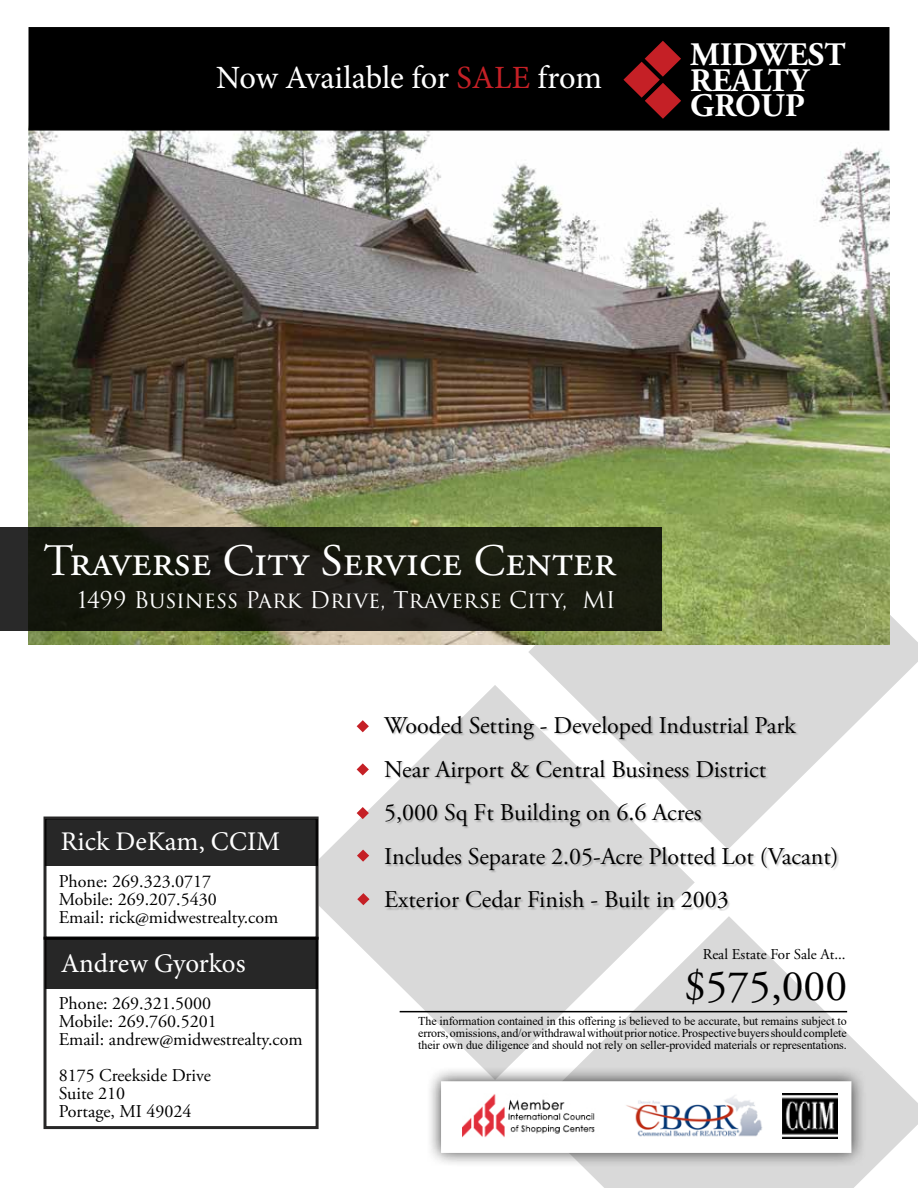
<style>
.page{position:relative;width:918px;height:1188px;background:#fff}
.page>*{position:absolute;margin:0;border:0;box-sizing:border-box;transform-origin:0 0}
.t1{font:45px "Adobe Garamond Pro";letter-spacing:.005em;color:#fff}
.t2{font:43.5px "Adobe Garamond Pro";color:#000}
.t3{font:700 32.85px/25.7px "Adobe Garamond Pro";color:#fff}
.t4{font:32.55px "Minion Pro";letter-spacing:-.01em;color:#fff}
.t5{font:27px "Minion Pro";letter-spacing:-.005em;color:#fff}
.t6{font:24px/43.5px "Adobe Garamond Pro";color:#000}
.t7{font:22.5px "Trajan Pro 3";letter-spacing:-.01em;color:#fff}
.t8{font:18px/18px "Adobe Garamond Pro";color:#000}
.t9{font:15px "Adobe Garamond Pro";letter-spacing:-.005em;color:#000}
.t10{font:12px/12px "Times New Roman";letter-spacing:-.01em;color:#000;text-align:justify}
.s1{color:#c52026}
</style>
<div class="page">
<svg style="left:295px;top:685px;width:371px;height:381px"></svg>
<svg style="left:529px;top:916px;width:389px;height:272px;fill:#d9d9d9"></svg>
<svg style="left:528px;top:615px;width:390px;height:125px;fill:#d9d9d9"></svg>
<img style="left:28px;top:131px;width:862px;height:514px">
<div style="left:426px;top:1066px;width:440px;height:102px;background:#000;opacity:.75"></div>
<div style="left:441px;top:1081px;width:410px;height:72px;background:#fff;border:2px solid #fff"></div>
<img style="left:681px;top:1095px;width:82px;height:42px">
<img style="left:783px;top:1094px;width:54px;height:45px">
<img style="left:463px;top:1094px;width:218px;height:43px">
<div style="left:28px;top:27px;width:862px;height:104px;background:#000;border:2px solid #000"></div>
<svg style="left:623px;top:41px;width:58px;height:78px"></svg>
<div style="left:331px;top:716px;width:508px;height:195px;background:#000;opacity:.2"></div>
<svg style="left:357px;top:807px;width:12px;height:12px"></svg>
<svg style="left:357px;top:850px;width:12px;height:12px"></svg>
<svg style="left:357px;top:893px;width:13px;height:12px"></svg>
<svg style="left:357px;top:763px;width:12px;height:13px"></svg>
<svg style="left:357px;top:720px;width:12px;height:12px"></svg>
<svg style="left:0;top:527px;width:662px;height:104px;background:#191b12"></svg>
<hr style="left:400px;top:1011px;width:447px;height:1px;background:#000">
<div style="left:283px;top:857px;width:35px;height:59px;background:#fff"></div>
<div style="left:326px;top:712px;width:26px;height:25px;background:#fff"></div>
<div style="left:45px;top:938px;width:272px;height:51px;background:#272727"></div>
<div style="left:44px;top:817px;width:275px;height:123px;border:3px solid #020101"></div>
<div style="left:45px;top:819px;width:272px;height:47px;background:#272727"></div>
<div style="left:44px;top:937px;width:275px;height:192px;border:3px solid #020101"></div>
<h3 class="t4" style="left:216px;top:56px;width:387px">Now Available for <span class="s1">SALE</span> from</h3>
<h3 class="t3" style="left:690px;top:42px;width:157px">MIDWEST<br>REALTY<br>GROUP</h3>
<h1 class="t1" style="left:44px;top:534px;width:573px">Traverse City Service Center</h1>
<h3 class="t7" style="left:78px;top:584px;width:539px">1499 Business Park Drive, Traverse City, MI</h3>
<h3 class="t5" style="left:61px;top:823px;width:221px">Rick DeKam, CCIM</h3>
<h3 class="t8" style="left:59px;top:873px;width:221px">Phone: 269.323.0717<br>Mobile: 269.207.5430<br>Email: rick@midwestrealty.com</h3>
<h3 class="t5" style="left:61px;top:945px;width:186px">Andrew Gyorkos</h3>
<h3 class="t8" style="left:59px;top:995px;width:245px">Phone: 269.321.5000<br>Mobile: 269.760.5201<br>Email: andrew@midwestrealty.com</h3>
<h3 class="t8" style="left:59px;top:1067px;width:154px">8175 Creekside Drive<br>Suite 210<br>Portage, MI 49024</h3>
<h3 class="t6" style="left:384px;top:705px;width:456px">Wooded Setting - Developed Industrial Park Near Airport &amp; Central Business District<br>5,000 Sq Ft Building on 6.6 Acres<br>Includes Separate 2.05-Acre Plotted Lot (Vacant)<br>Exterior Cedar Finish - Built in 2003</h3>
<p class="t9" style="left:703px;top:946px;width:144px">Real Estate For Sale At...</p>
<h2 class="t2" style="left:684px;top:960px;width:165px">$575,000</h2>
<p class="t10" style="left:418px;top:1014px;width:430px">The information contained in this offering is believed to be accurate, but remains subject to errors, omissions, and/or withdrawal without prior notice. Prospective buyers should complete their own due diligence and should not rely on seller-provided materials or representations.</p>
</div>
